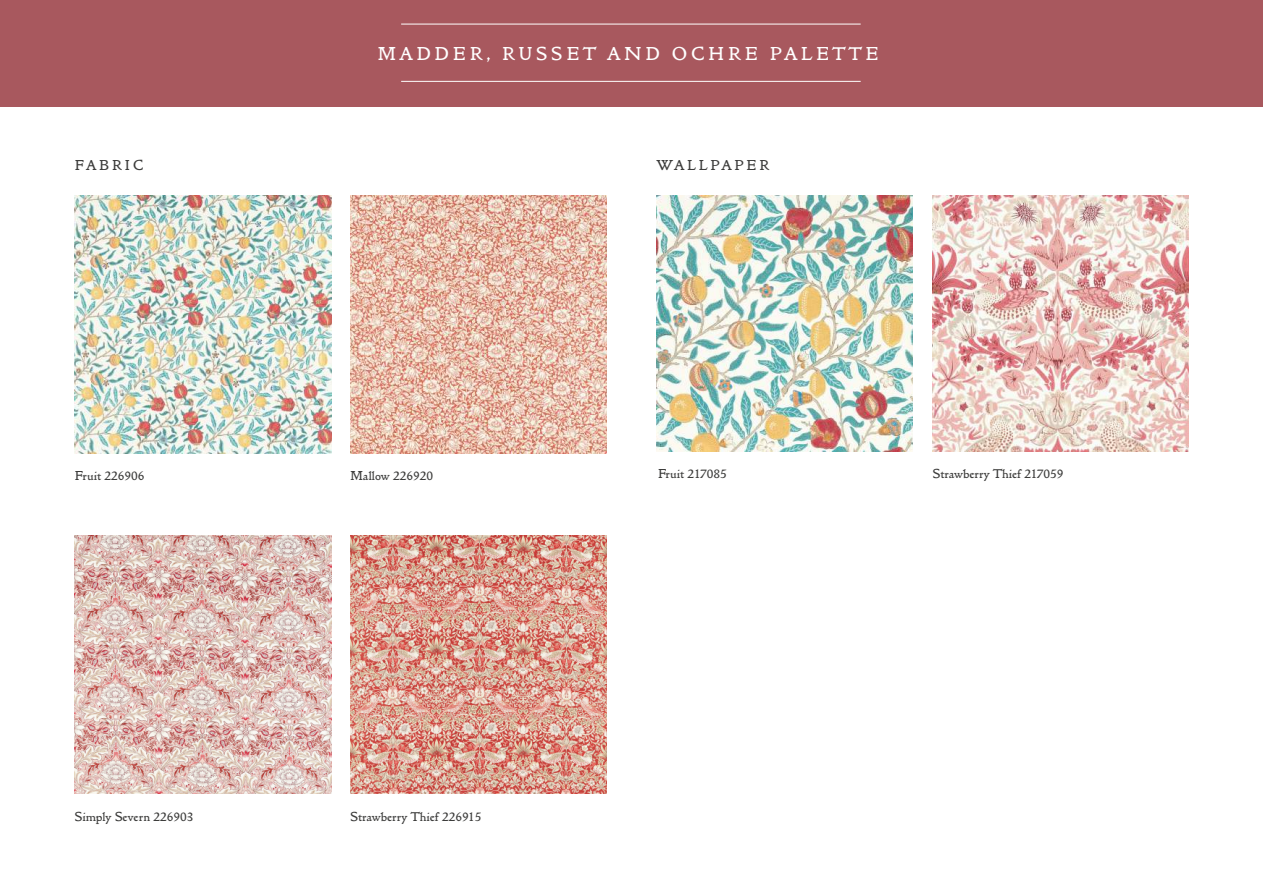
<style>
.page{position:relative;width:1263px;height:893px;background:#fff}
.page>*{position:absolute;margin:0;border:0;box-sizing:border-box;transform-origin:0 0}
.t1{font:19.5px "Golden Type ITC Std";letter-spacing:.16em;color:#fff}
.t2{font:15px "Golden Type ITC Std";letter-spacing:.16em;color:#3c3c3b}
.t3{font:13.5px "Golden Type ITC Std";color:#3c3c3b}
</style>
<div class="page">
<div style="left:0;top:0;width:1263px;height:106px;background:#a8585e"></div>
<hr style="left:401px;top:24px;width:460px;height:1px;background:#fff">
<hr style="left:401px;top:81px;width:460px;height:1px;background:#fff">
<img style="left:75px;top:195px;width:256px;height:258px">
<img style="left:350px;top:195px;width:257px;height:258px">
<img style="left:75px;top:536px;width:256px;height:258px">
<img style="left:350px;top:536px;width:257px;height:258px">
<img style="left:656px;top:195px;width:256px;height:256px">
<img style="left:933px;top:195px;width:255px;height:256px">
<h1 class="t1" style="left:377px;top:47px;width:503px">MADDER, RUSSET AND OCHRE PALETTE</h1>
<p class="t2" style="left:75px;top:160px;width:70px">FABRIC</p>
<p class="t2" style="left:657px;top:160px;width:114px">WALLPAPER</p>
<p class="t3" style="left:75px;top:471px;width:71px">Fruit 226906</p>
<p class="t3" style="left:350px;top:471px;width:84px">Mallow 226920</p>
<p class="t3" style="left:658px;top:469px;width:71px">Fruit 217085</p>
<p class="t3" style="left:933px;top:469px;width:133px">Strawberry Thief 217059</p>
<p class="t3" style="left:75px;top:811px;width:120px">Simply Severn 226903</p>
<p class="t3" style="left:350px;top:811px;width:133px">Strawberry Thief 226915</p>
</div>
